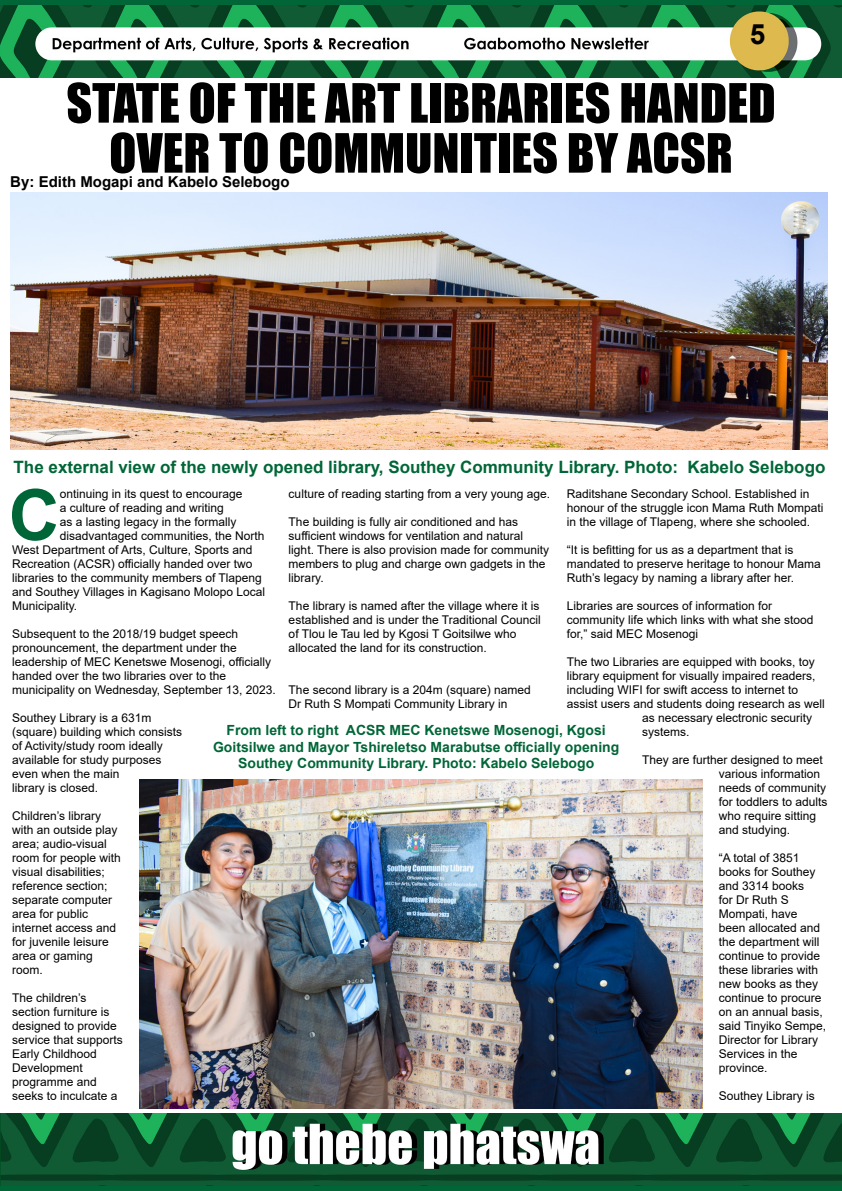
<style>
.page{position:relative;width:842px;height:1191px;background:#fff}
.page>*{position:absolute;margin:0;border:0;box-sizing:border-box;transform-origin:0 0}
.t1{font:700 70.7px "Arial";color:#006637}
.t2{font:50px/50px "Impact";color:#000;text-align:center}
.t3{font:700 28px "Arial";color:#000}
.t4{font:700 17px "Arial";color:#006637}
.t5{font:700 15px "Arial";color:#000}
.t6{font:700 14px/16.8px "Arial";color:#006637;text-align:center}
.t7{font:12px/14px "Arial";color:#000}
</style>
<div class="page">
<div style="left:0;top:0;width:842px;height:68px;background:#006637"></div>
<div style="left:0;top:1130px;width:842px;height:61px;background:#006637"></div>
<img style="left:0;top:5px;width:842px;height:73px">
<img style="left:0;top:1113px;width:842px;height:73px">
<img style="left:140px;top:780px;width:563px;height:328px">
<img style="left:10px;top:193px;width:817px;height:256px">
<h3 class="t3" style="left:750px;top:15px;width:17px">5</h3>
<h2 class="t2" style="left:66px;top:77px;width:711px">STATE OF THE ART LIBRARIES HANDED<br>OVER TO COMMUNITIES BY ACSR</h2>
<p class="t5" style="left:10px;top:171px;width:281px">By: Edith Mogapi and Kabelo Selebogo</p>
<h3 class="t4" style="left:14px;top:454px;width:813px">The external view of the newly opened library, Southey Community Library. Photo: Kabelo Selebogo</h3>
<h1 class="t1" style="left:9px;top:465px;width:53px">C</h1>
<p class="t7" style="left:60px;top:486px;width:184px">ontinuing in its quest to encourage</p>
<p class="t7" style="left:289px;top:487px;width:263px">culture of reading starting from a very young age.</p>
<p class="t7" style="left:289px;top:515px;width:262px">The building is fully air conditioned and has sufficient windows for ventilation and natural light. There is also provision made for community members to plug and charge own gadgets in the library.</p>
<p class="t7" style="left:289px;top:599px;width:254px">The library is named after the village where it is established and is under the Traditional Council of Tlou le Tau led by Kgosi T Goitsilwe who allocated the land for its construction.</p>
<p class="t7" style="left:289px;top:683px;width:244px">The second library is a 204m (square) named<br>Dr Ruth S Mompati Community Library in</p>
<p class="t7" style="left:567px;top:487px;width:258px">Raditshane Secondary School. Established in honour of the struggle icon Mama Ruth Mompati in the village of Tlapeng, where she schooled.</p>
<p class="t7" style="left:567px;top:543px;width:256px">“It is befitting for us as a department that is mandated to preserve heritage to honour Mama<br>Ruth’s legacy by naming a library after her.</p>
<p class="t7" style="left:567px;top:599px;width:248px">Libraries are sources of information for community life which links with what she stood for,” said MEC Mosenogi</p>
<p class="t7" style="left:567px;top:655px;width:250px">The two Libraries are equipped with books, toy</p>
<p class="t7" style="left:567px;top:669px;width:250px">library equipment for visually impaired readers,</p>
<p class="t7" style="left:567px;top:683px;width:233px">including WIFI for swift access to internet to</p>
<p class="t7" style="left:567px;top:697px;width:260px">assist users and students doing research as well</p>
<p class="t7" style="left:642px;top:711px;width:172px">as necessary electronic security</p>
<p class="t7" style="left:642px;top:725px;width:49px">systems.</p>
<p class="t7" style="left:719px;top:753px;width:110px;text-indent:-77px">They are further designed to meet various information needs of community for toddlers to adults who require sitting and studying.</p>
<p class="t7" style="left:719px;top:851px;width:109px">“A total of 3851 books for Southey and 3314 books<br>for Dr Ruth S<br>Mompati, have been allocated and the department will continue to provide these libraries with new books as they continue to procure on an annual basis, said Tinyiko Sempe,<br>Director for Library<br>Services in the province.</p>
<p class="t7" style="left:719px;top:1089px;width:98px">Southey Library is</p>
<p class="t7" style="left:60px;top:500px;width:166px">a culture of reading and writing</p>
<p class="t7" style="left:60px;top:514px;width:178px">as a lasting legacy in the formally</p>
<p class="t7" style="left:60px;top:528px;width:206px">disadvantaged communities, the North</p>
<p class="t7" style="left:12px;top:542px;width:242px">West Department of Arts, Culture, Sports and</p>
<p class="t7" style="left:12px;top:556px;width:242px">Recreation (ACSR) officially handed over two</p>
<p class="t7" style="left:12px;top:570px;width:251px">libraries to the community members of Tlapeng</p>
<p class="t7" style="left:12px;top:584px;width:255px">and Southey Villages in Kagisano Molopo Local</p>
<p class="t7" style="left:12px;top:598px;width:67px">Municipality.</p>
<p class="t7" style="left:12px;top:626px;width:265px">Subsequent to the 2018/19 budget speech pronouncement, the department under the leadership of MEC Kenetswe Mosenogi, officially handed over the two libraries over to the municipality on Wednesday, September 13, 2023.</p>
<p class="t7" style="left:12px;top:711px;width:172px">Southey Library is a 631m (square) building which consists of Activity/study room ideally available for study purposes even when the main<br>library is closed.</p>
<p class="t7" style="left:12px;top:809px;width:110px">Children’s library with an outside play area; audio-visual room for people with visual disabilities; reference section; separate computer area for public internet access and for juvenile leisure area or gaming room.</p>
<p class="t7" style="left:12px;top:991px;width:112px">The children’s section furniture is designed to provide service that supports<br>Early Childhood<br>Development programme and seeks to inculcate a</p>
<p class="t6" style="left:213px;top:721px;width:408px">From left to right ACSR MEC Kenetswe Mosenogi, Kgosi<br>Goitsilwe and Mayor Tshireletso Marabutse officially opening<br>Southey Community Library. Photo: Kabelo Selebogo</p>
</div>
